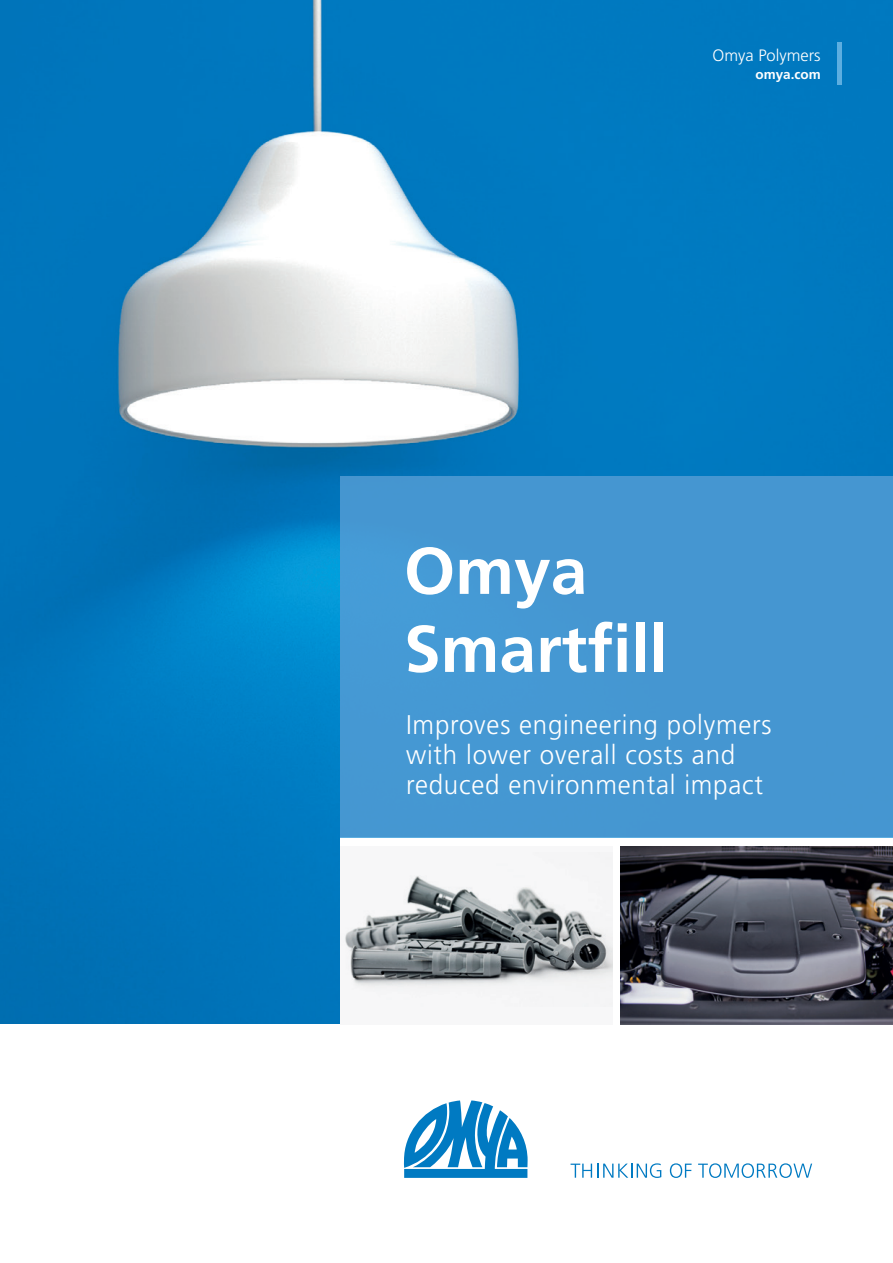
<style>
.page{position:relative;width:893px;height:1263px;background:#fff}
.page>*{position:absolute;margin:0;border:0;box-sizing:border-box;transform-origin:0 0}
.t1{font:700 66px/78px "Frutiger LT Pro";color:#fff}
.t2{font:300 27px/30px "Frutiger LT Pro";letter-spacing:.03em;color:#fff;scale:.96 1}
.t3{font:300 16.5px "Frutiger LT Pro";color:#fff}
.t4{font:700 13.5px "Frutiger LT Pro";color:#fff}
</style>
<div class="page">
<img style="left:0;top:0;width:893px;height:1024px">
<hr style="left:838px;top:43px;width:4px;height:42px;background:#5daee0">
<div style="left:340px;top:838px;width:553px;height:187px;background:#fff"></div>
<div style="left:340px;top:476px;width:553px;height:362px;background:#4596d1"></div>
<img style="left:621px;top:846px;width:272px;height:179px">
<svg style="left:404px;top:1100px;width:124px;height:78px"></svg>
<svg style="left:571px;top:1163px;width:90px;height:15px"></svg>
<svg style="left:670px;top:1163px;width:22px;height:15px"></svg>
<svg style="left:698px;top:1163px;width:114px;height:15px"></svg>
<div style="left:340px;top:846px;width:272px;height:179px;background:#f7f7f8"></div>
<img style="left:345px;top:876px;width:267px;height:110px">
<p class="t3" style="left:712px;top:45px;width:110px">Omya Polymers</p>
<p class="t4" style="left:755px;top:67px;width:67px">omya.com</p>
<h1 class="t1" style="left:404px;top:532px;width:266px">Omya<br>Smartfill</h1>
<p class="t2" style="left:406px;top:710px;width:382px">Improves engineering polymers with lower overall costs and reduced environmental impact</p>
</div>
